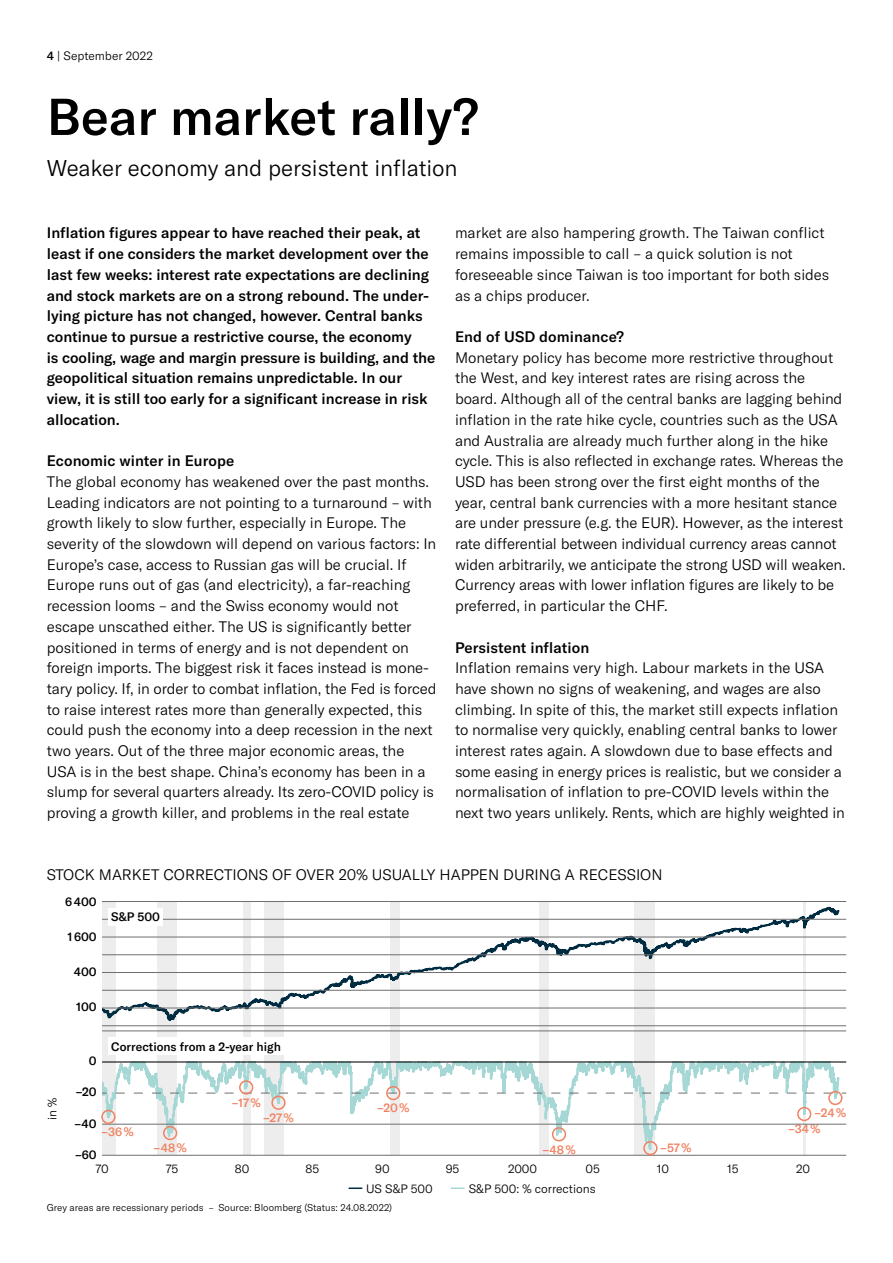
<style>
.page{position:relative;width:893px;height:1263px;background:#fff}
.page>*{position:absolute;margin:0;border:0;box-sizing:border-box;transform-origin:0 0}
.t1{font:500 51px "GT America";color:#000}
.t2{font:300 22.5px "GT America";letter-spacing:-.005em;color:#000}
.t3{font:300 15px/20.7px "GT America";letter-spacing:-.005em;color:#000}
.t4{font:500 15px/20.7px "GT America";color:#000}
.t5{font:300 12px "GT America";color:#000}
.t6{font:500 12px "GT America";color:#000}
.t7{font:500 12px "GT America";color:#f08262}
.t8{font:300 9.75px "GT America";color:#000}
.s1{font-weight:500}
</style>
<div class="page">
<svg style="left:102px;top:902px;width:744px;height:191px"></svg>
<svg style="left:102px;top:955px;width:741px;height:200px"></svg>
<hr style="left:102px;top:1031px;width:744px;height:1px;background:#706f6f">
<hr style="left:102px;top:1061px;width:744px;height:1px;background:#000">
<svg style="left:102px;top:1093px;width:728px;height:1px"></svg>
<hr style="left:102px;top:1124px;width:744px;height:1px;background:#706f6f">
<hr style="left:102px;top:901px;width:744px;height:1px;background:#706f6f">
<hr style="left:102px;top:919px;width:744px;height:1px;background:#706f6f">
<hr style="left:102px;top:937px;width:744px;height:1px;background:#706f6f">
<hr style="left:102px;top:954px;width:744px;height:1px;background:#706f6f">
<hr style="left:102px;top:972px;width:744px;height:1px;background:#706f6f">
<hr style="left:102px;top:990px;width:744px;height:1px;background:#706f6f">
<hr style="left:102px;top:1008px;width:744px;height:1px;background:#706f6f">
<hr style="left:102px;top:1025px;width:744px;height:1px;background:#706f6f">
<hr style="left:102px;top:1155px;width:744px;height:1px;background:#706f6f">
<svg style="left:349px;top:1187px;width:13px;height:2px"></svg>
<svg style="left:451px;top:1187px;width:13px;height:2px"></svg>
<div style="left:108px;top:908px;width:55px;height:18px;background:#fff"></div>
<div style="left:108px;top:1037px;width:182px;height:18px;background:#fff"></div>
<div style="left:101px;top:1110px;width:15px;height:14px;border:2px solid #f08262;border-radius:50%"></div>
<div style="left:163px;top:1126px;width:14px;height:14px;border:2px solid #f08262;border-radius:50%"></div>
<div style="left:239px;top:1080px;width:14px;height:14px;border:2px solid #f08262;border-radius:50%"></div>
<div style="left:271px;top:1095px;width:15px;height:15px;border:2px solid #f08262;border-radius:50%"></div>
<div style="left:386px;top:1086px;width:14px;height:14px;border:2px solid #f08262;border-radius:50%"></div>
<div style="left:552px;top:1127px;width:14px;height:14px;border:2px solid #f08262;border-radius:50%"></div>
<div style="left:643px;top:1141px;width:15px;height:14px;border:2px solid #f08262;border-radius:50%"></div>
<div style="left:797px;top:1107px;width:14px;height:14px;border:2px solid #f08262;border-radius:50%"></div>
<div style="left:828px;top:1091px;width:14px;height:14px;border:2px solid #f08262;border-radius:50%"></div>
<p class="t5" style="left:47px;top:48px;width:108px"><span class="s1">4</span> | September 2022</p>
<h1 class="t1" style="left:47px;top:86px;width:433px">Bear market rally?</h1>
<h2 class="t2" style="left:47px;top:155px;width:412px">Weaker economy and persistent inflation</h2>
<p class="t4" style="left:47px;top:223px;width:390px">Inflation figures appear to have reached their peak, at least if one considers the market development over the last few weeks: interest rate expectations are declining and stock markets are on a strong rebound. The under&shy;lying picture has not changed, however. Central banks continue to pursue a restrictive course, the economy<br>is cooling, wage and margin pressure is building, and the geopolitical situation remains unpredictable. In our view, it is still too early for a significant increase in risk allocation.</p>
<p class="t4" style="left:47px;top:450px;width:189px">Economic winter in Europe</p>
<p class="t3" style="left:47px;top:471px;width:391px">The global economy has weakened over the past months.<br>Leading indicators are not pointing to a turnaround – with growth likely to slow further, especially in Europe. The severity of the slowdown will depend on various factors: In Europe’s case, access to Russian gas will be crucial. If Europe runs out of gas (and electricity), a far-reaching recession looms – and the Swiss economy would not escape unscathed either. The US is significantly better positioned in terms of energy and is not dependent on foreign imports. The biggest risk it faces instead is mone&shy;tary policy. If, in order to combat inflation, the Fed is forced to raise interest rates more than generally expected, this could push the economy into a deep recession in the next two years. Out of the three major economic areas, the USA is in the best shape. China’s economy has been in a slump for several quarters already. Its zero-COVID policy is proving a growth killer, and problems in the real estate</p>
<p class="t3" style="left:455px;top:223px;width:376px">market are also hampering growth. The Taiwan conflict remains impossible to call – a quick solution is not foreseeable since Taiwan is too important for both sides as a chips producer.</p>
<p class="t4" style="left:455px;top:326px;width:170px">End of USD dominance?</p>
<p class="t3" style="left:455px;top:347px;width:392px">Monetary policy has become more restrictive throughout the West, and key interest rates are rising across the board. Although all of the central banks are lagging behind inflation in the rate hike cycle, countries such as the USA and Australia are already much further along in the hike cycle. This is also reflected in exchange rates. Whereas the USD has been strong over the first eight months of the year, central bank currencies with a more hesitant stance are under pressure (e.g. the EUR). However, as the interest rate differential between individual currency areas cannot widen arbitrarily, we anticipate the strong USD will weaken.<br>Currency areas with lower inflation figures are likely to be preferred, in particular the CHF.</p>
<p class="t4" style="left:455px;top:637px;width:136px">Persistent inflation</p>
<p class="t3" style="left:455px;top:658px;width:391px">Inflation remains very high. Labour markets in the USA have shown no signs of weakening, and wages are also climbing. In spite of this, the market still expects inflation to normalise very quickly, enabling central banks to lower interest rates again. A slowdown due to base effects and some easing in energy prices is realistic, but we consider a normalisation of inflation to pre-COVID levels within the next two years unlikely. Rents, which are highly weighted in</p>
<p class="t3" style="left:47px;top:864px;width:617px">STOCK MARKET CORRECTIONS OF OVER 20% USUALLY HAPPEN DURING A RECESSION</p>
<p class="t6" style="left:65px;top:894px;width:33px">6 400</p>
<p class="t6" style="left:68px;top:929px;width:31px">1 600</p>
<p class="t6" style="left:74px;top:964px;width:24px">400</p>
<p class="t6" style="left:76px;top:1000px;width:22px">100</p>
<p class="t6" style="left:111px;top:909px;width:50px">S&amp;P 500</p>
<p class="t5" style="left:45px;top:1120px;width:24px;rotate:-90deg">in %</p>
<p class="t6" style="left:111px;top:1039px;width:171px">Corrections from a 2-year high</p>
<p class="t6" style="left:89px;top:1053px;width:9px">0</p>
<p class="t6" style="left:76px;top:1084px;width:22px">–20</p>
<p class="t6" style="left:74px;top:1116px;width:24px">–40</p>
<p class="t6" style="left:75px;top:1147px;width:23px">–60</p>
<p class="t7" style="left:102px;top:1125px;width:34px">–36 %</p>
<p class="t7" style="left:154px;top:1141px;width:35px">–48 %</p>
<p class="t7" style="left:232px;top:1095px;width:30px">–17 %</p>
<p class="t7" style="left:263px;top:1110px;width:32px">–27 %</p>
<p class="t7" style="left:377px;top:1101px;width:34px">–20 %</p>
<p class="t7" style="left:542px;top:1142px;width:35px">–48 %</p>
<p class="t7" style="left:660px;top:1140px;width:33px">–57 %</p>
<p class="t7" style="left:814px;top:1106px;width:33px">–24 %</p>
<p class="t7" style="left:788px;top:1122px;width:34px">–34 %</p>
<p class="t5" style="left:95px;top:1162px;width:15px">70</p>
<p class="t5" style="left:166px;top:1162px;width:14px">75</p>
<p class="t5" style="left:235px;top:1162px;width:16px">80</p>
<p class="t8" style="left:47px;top:1202px;width:347px">Grey areas are recessionary periods – Source: Bloomberg (Status: 24.08.2022)</p>
<p class="t5" style="left:305px;top:1162px;width:15px">85</p>
<p class="t5" style="left:375px;top:1162px;width:16px">90</p>
<p class="t5" style="left:446px;top:1162px;width:15px">95</p>
<p class="t5" style="left:508px;top:1162px;width:31px">2000</p>
<p class="t5" style="left:585px;top:1162px;width:16px">05</p>
<p class="t5" style="left:657px;top:1162px;width:14px">10</p>
<p class="t5" style="left:727px;top:1162px;width:13px">15</p>
<p class="t5" style="left:796px;top:1162px;width:15px">20</p>
<p class="t5" style="left:366px;top:1181px;width:68px">US S&amp;P 500</p>
<p class="t5" style="left:469px;top:1181px;width:128px">S&amp;P 500: % corrections</p>
</div>
